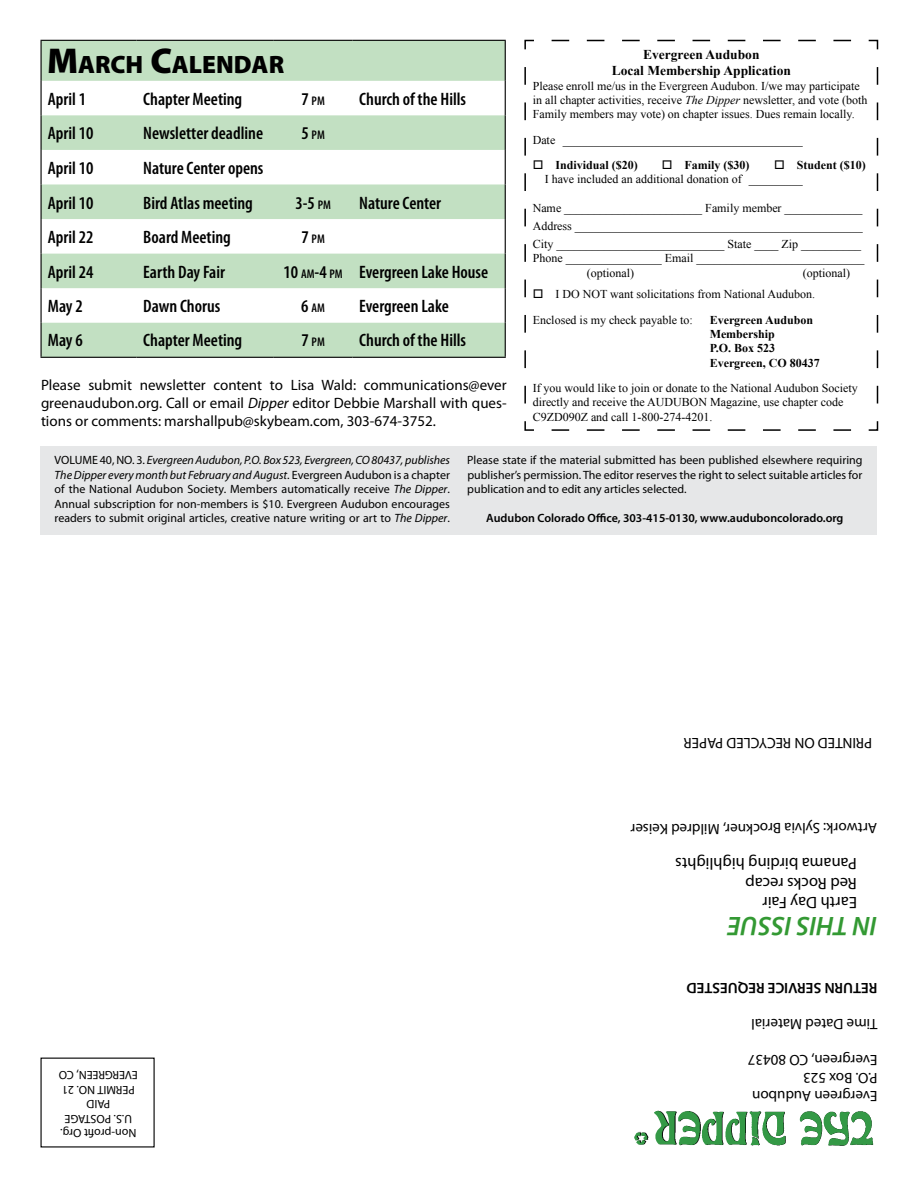
<style>
.page{position:relative;width:918px;height:1188px;background:#fff}
.page>*{position:absolute;margin:0;border:0;box-sizing:border-box;transform-origin:0 0}
.t1{font:italic 600 27px "Myriad Pro";color:#393}
.t2{font:900 25.2px "Myriad Pro";color:#000}
.t3{font:600 condensed 18px "Myriad Pro";color:#000}
.t4{font:16.5px/19.8px "Myriad Pro";color:#000}
.t5{font:15px/18px "Myriad Pro";color:#000}
.t6{font:600 15px "Myriad Pro";color:#000}
.t7{font:700 13.5px/16.2px "Times New Roman";color:#000;text-align:center}
.t8{font:600 condensed 12.6px "Myriad Pro";color:#000}
.t9{font:12px/14.4px "Times New Roman";color:#000}
.t10{font:12px/14.4px "Myriad Pro";color:#000;text-align:justify}
.t11{font:700 12px/14.4px "Times New Roman";color:#000}
.t12{font:600 12px "Myriad Pro";color:#000}
.s1{font-size:36px}
.s2{font-size:18px}
.s3{font-size:12.6px}
.s4{font-style:inherit}
.s5{font-style:italic}
.s6{font-weight:700}
</style>
<div class="page">
<div style="left:41px;top:446px;width:836px;height:89px;background:#e6e7e8"></div>
<svg style="left:524px;top:39px;width:355px;height:392px"></svg>
<svg style="left:42px;top:41px;width:463px;height:316px;fill:#c2e0c2"></svg>
<hr style="left:40px;top:40px;width:97px;height:1px;background:#000">
<hr style="left:40px;top:41px;width:2px;height:40px;background:#000">
<hr style="left:137px;top:40px;width:137px;height:1px;background:#000">
<hr style="left:274px;top:40px;width:79px;height:1px;background:#000">
<hr style="left:353px;top:40px;width:153px;height:1px;background:#000">
<hr style="left:505px;top:41px;width:1px;height:40px;background:#000">
<hr style="left:40px;top:81px;width:2px;height:34px;background:#000">
<hr style="left:505px;top:81px;width:1px;height:34px;background:#000">
<hr style="left:40px;top:115px;width:2px;height:35px;background:#000">
<hr style="left:505px;top:115px;width:1px;height:35px;background:#000">
<hr style="left:40px;top:150px;width:2px;height:34px;background:#000">
<hr style="left:505px;top:150px;width:1px;height:34px;background:#000">
<hr style="left:40px;top:184px;width:2px;height:35px;background:#000">
<hr style="left:505px;top:184px;width:1px;height:35px;background:#000">
<hr style="left:40px;top:219px;width:2px;height:35px;background:#000">
<hr style="left:505px;top:219px;width:1px;height:35px;background:#000">
<hr style="left:40px;top:254px;width:2px;height:34px;background:#000">
<hr style="left:505px;top:254px;width:1px;height:34px;background:#000">
<hr style="left:40px;top:288px;width:2px;height:35px;background:#000">
<hr style="left:505px;top:288px;width:1px;height:35px;background:#000">
<hr style="left:40px;top:323px;width:2px;height:34px;background:#000">
<hr style="left:505px;top:323px;width:1px;height:34px;background:#000">
<hr style="left:40px;top:357px;width:97px;height:1px;background:#000">
<hr style="left:137px;top:357px;width:137px;height:1px;background:#000">
<hr style="left:274px;top:357px;width:79px;height:1px;background:#000">
<hr style="left:353px;top:357px;width:153px;height:1px;background:#000">
<img style="left:654px;top:1111px;width:220px;height:35px">
<svg style="left:634px;top:1131px;width:15px;height:14px"></svg>
<h2 class="t2" style="left:47px;top:48px;width:239px"><span class="s1">M</span>ARCH <span class="s1">C</span>ALENDAR</h2>
<h3 class="t3" style="left:48px;top:88px;width:40px">April 1</h3>
<h3 class="t3" style="left:143px;top:88px;width:101px">Chapter Meeting</h3>
<p class="t8" style="left:301px;top:93px;width:25px"><span class="s2">7</span> PM</p>
<h3 class="t3" style="left:359px;top:88px;width:108px">Church of the Hills</h3>
<h3 class="t3" style="left:48px;top:122px;width:47px">April 10</h3>
<h3 class="t3" style="left:143px;top:122px;width:121px">Newsletter deadline</h3>
<p class="t8" style="left:301px;top:127px;width:25px"><span class="s2">5</span> PM</p>
<h3 class="t3" style="left:48px;top:157px;width:47px">April 10</h3>
<h3 class="t3" style="left:143px;top:157px;width:122px">Nature Center opens</h3>
<h3 class="t3" style="left:48px;top:191px;width:47px">April 10</h3>
<h3 class="t3" style="left:143px;top:191px;width:111px">Bird Atlas meeting</h3>
<h3 class="t3" style="left:295px;top:191px;width:37px">3-5 <span class="s3">PM</span></h3>
<h3 class="t3" style="left:359px;top:191px;width:83px">Nature Center</h3>
<h3 class="t3" style="left:48px;top:226px;width:47px">April 22</h3>
<h3 class="t3" style="left:143px;top:226px;width:89px">Board Meeting</h3>
<p class="t8" style="left:301px;top:231px;width:25px"><span class="s2">7</span> PM</p>
<h3 class="t3" style="left:48px;top:261px;width:47px">April 24</h3>
<h3 class="t3" style="left:143px;top:261px;width:83px">Earth Day Fair</h3>
<h3 class="t3" style="left:284px;top:261px;width:206px">10 <span class="s3">AM</span><span class="s4">-4</span> <span class="s3">PM</span> Evergreen Lake House</h3>
<h3 class="t3" style="left:48px;top:295px;width:36px">May 2</h3>
<h3 class="t3" style="left:143px;top:295px;width:79px">Dawn Chorus</h3>
<p class="t8" style="left:301px;top:300px;width:25px"><span class="s2">6</span> AM</p>
<h3 class="t3" style="left:359px;top:295px;width:91px">Evergreen Lake</h3>
<h3 class="t3" style="left:48px;top:329px;width:36px">May 6</h3>
<h3 class="t3" style="left:143px;top:329px;width:101px">Chapter Meeting</h3>
<p class="t8" style="left:301px;top:335px;width:25px"><span class="s2">7</span> PM</p>
<h3 class="t3" style="left:359px;top:329px;width:108px">Church of the Hills</h3>
<p class="t5" style="left:41px;top:375px;width:467px;text-align:justify">Please submit newsletter content to Lisa Wald: communications@ever greenaudubon.org. Call or email <span class="s5">Dipper</span> editor Debbie Marshall with ques&shy;tions or comments: marshallpub@skybeam.com, 303-674-3752.</p>
<p class="t7" style="left:612px;top:46px;width:181px">Evergreen Audubon<br>Local Membership Application</p>
<p class="t9" style="left:533px;top:78px;width:336px">Please enroll me/us in the Evergreen Audubon. I/we may participate in all chapter activities, receive <span class="s5">The Dipper</span> newsletter, and vote (both<br>Family members may vote) on chapter issues. Dues remain locally.</p>
<p class="t9" style="left:533px;top:132px;width:271px">Date ________________________________________</p>
<p class="t11" style="left:533px;top:157px;width:107px">□ Individual ($20)</p>
<p class="t11" style="left:662px;top:157px;width:89px">□ Family ($30)</p>
<p class="t9" style="left:545px;top:157px;width:323px;text-indent:229px">□ <span class="s6">Student ($10)<br></span>I have included an additional donation of _________</p>
<p class="t9" style="left:533px;top:199px;width:332px;line-height:18px;text-align:justify">Name _______________________ Family member _____________ Address ________________________________________________ City ____________________________ State ____ Zip __________</p>
<p class="t9" style="left:587px;top:251px;width:279px;text-indent:-54px">Phone ________________ Email ____________________________ (optional)</p>
<p class="t9" style="left:803px;top:265px;width:49px">(optional)</p>
<p class="t9" style="left:533px;top:282px;width:284px;line-height:25.2px">□ I DO NOT want solicitations from National Audubon.<br>Enclosed is my check payable to:</p>
<p class="t11" style="left:710px;top:312px;width:112px">Evergreen Audubon<br>Membership<br>P.O. Box 523<br>Evergreen, CO 80437</p>
<p class="t9" style="left:533px;top:381px;width:327px">If you would like to join or donate to the National Audubon Society directly and receive the AUDUBON Magazine, use chapter code<br>C9ZD090Z and call 1-800-274-4201.</p>
<p class="t10" style="left:55px;top:453px;width:397px">VOLUME 40, NO. 3. <span class="s5">Evergreen Audubon, P.O. Box 523, Evergreen, CO 80437, publishes The Dipper every month but February and August</span>. Evergreen Audubon is a chapter of the National Audubon Society. Members automatically receive <span class="s5">The Dipper</span>.<br>Annual subscription for non-members is $10. Evergreen Audubon encourages readers to submit original articles, creative nature writing or art to <span class="s5">The Dipper</span>.</p>
<p class="t10" style="left:467px;top:453px;width:397px">Please state if the material submitted has been published elsewhere requiring publisher’s permission. The editor reserves the right to select suitable articles for publication and to edit any articles selected.</p>
<p class="t12" style="left:486px;top:510px;width:359px">Audubon Colorado Office, 303-415-0130, www.auduboncolorado.org</p>
<p class="t5" style="left:872px;top:752px;width:190px;rotate:-180deg">PRINTED ON RECYCLED PAPER</p>
<p class="t5" style="left:877px;top:838px;width:248px;rotate:180deg">Artwork: Sylvia Brockner, Mildred Keiser</p>
<h3 class="t4" style="left:857px;top:913px;width:183px;rotate:180deg">Earth Day Fair<br>Red Rocks recap<br>Panama birding highlights</h3>
<h1 class="t1" style="left:877px;top:943px;width:151px;rotate:180deg">IN THIS ISSUE</h1>
<p class="t6" style="left:878px;top:997px;width:192px;rotate:-180deg">RETURN SERVICE REQUESTED</p>
<p class="t10" style="left:138px;top:1140px;width:81px;text-align:center;rotate:-180deg">Non-profit Org.<br>U.S. POSTAGE<br>PAID<br>PERMIT NO. 21<br>EVERGREEN, CO</p>
<p class="t5" style="left:878px;top:1033px;width:128px;rotate:-180deg">Time Dated Material</p>
<p class="t5" style="left:878px;top:1105px;width:131px;rotate:-180deg">Evergreen Audubon<br>P.O. Box 523<br>Evergreen, CO 80437</p>
</div>
